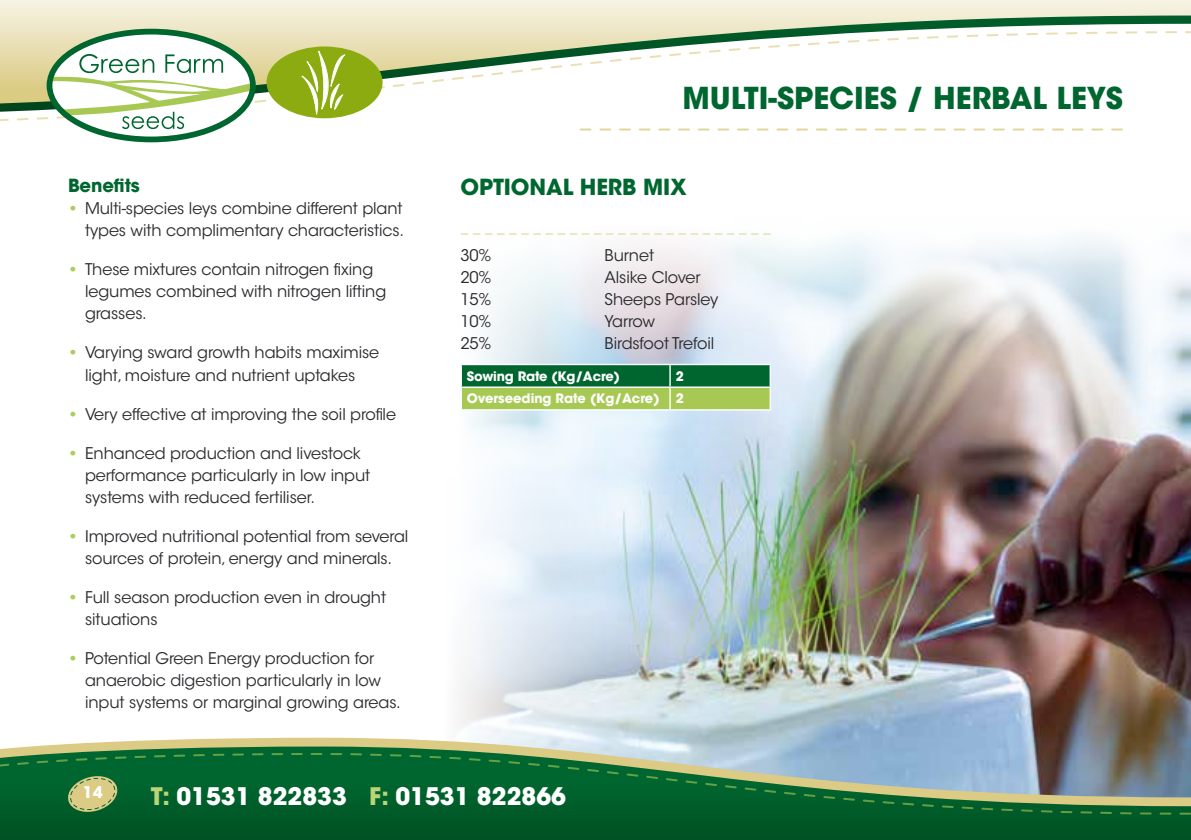
<style>
.page{position:relative;width:1191px;height:840px;background:#fff}
.page>*{position:absolute;margin:0;border:0;box-sizing:border-box;transform-origin:0 0}
.t1{font:700 30px "ITC Avant Garde Std";color:#00662f}
.t2{font:700 24px "ITC Avant Garde Std";color:#fff}
.t3{font:700 22px "ITC Avant Garde Std";letter-spacing:-.005em;color:#00662f}
.t4{font:700 18px "ITC Avant Garde Std";letter-spacing:-.005em;color:#00662f}
.t5{font:16px/22px "ITC Avant Garde Std";letter-spacing:-.005em;color:#2a292d}
.t6{font:700 16px "ITC Avant Garde Std";color:#fff}
.t7{font:700 13px/22.6px "ITC Avant Garde Std";letter-spacing:-.01em;color:#fff;text-align:right}
.s1{font-family:"Century Gothic";color:#accc5c}
.s2{color:#bad476}
</style>
<div class="page">
<img style="left:458px;top:233px;width:733px;height:504px">
<svg style="left:580px;top:128px;width:542px;height:2px"></svg>
<svg style="left:461px;top:233px;width:309px;height:2px"></svg>
<svg style="left:462px;top:365px;width:307px;height:44px;background:#589a46"></svg>
<hr style="left:669px;top:365px;width:2px;height:21px;background:#fff">
<hr style="left:669px;top:387px;width:2px;height:22px;background:#fff">
<hr style="left:460px;top:363px;width:210px;height:2px;background:#fff">
<hr style="left:460px;top:365px;width:2px;height:21px;background:#fff">
<hr style="left:670px;top:363px;width:101px;height:2px;background:#fff">
<hr style="left:769px;top:365px;width:2px;height:21px;background:#fff">
<hr style="left:460px;top:386px;width:210px;height:1px;background:#fff">
<hr style="left:460px;top:387px;width:2px;height:22px;background:#fff">
<hr style="left:670px;top:386px;width:101px;height:1px;background:#fff">
<hr style="left:769px;top:387px;width:2px;height:22px;background:#fff">
<hr style="left:460px;top:409px;width:210px;height:1px;background:#fff">
<hr style="left:670px;top:409px;width:101px;height:1px;background:#fff">
<svg style="left:38px;top:737px;width:1152px;height:9px;background:#bcc3b9"></svg>
<svg style="left:0;top:746px;width:1190px;height:5px;background:#92aa96"></svg>
<svg style="left:0;top:751px;width:1190px;height:88px;background:#2e734e"></svg>
<svg style="left:1190px;top:737px;width:1px;height:102px"></svg>
<svg style="left:0;top:751px;width:304px;height:62px;background:#146d35"></svg>
<svg style="left:0;top:0;width:1190px;height:104px"></svg>
<svg style="left:49px;top:31px;width:203px;height:109px"></svg>
<div style="left:47px;top:29px;width:209px;height:113px;border:6px solid #00662f;border-radius:50%"></div>
<svg style="left:47px;top:54px;width:204px;height:75px"></svg>
<div style="left:266px;top:46px;width:116px;height:72px;background:#8bab10;border-radius:50%"></div>
<svg style="left:301px;top:51px;width:44px;height:63px"></svg>
<svg style="left:1190px;top:0;width:1px;height:34px"></svg>
<p class="t4" style="left:68px;top:174px;width:73px">Benefits</p>
<p class="t5" style="left:68px;top:197px;width:338px;text-align:right"><span class="s1">•</span> Multi-species leys combine different plant types with complimentary characteristics.</p>
<p class="t5" style="left:85px;top:259px;width:303px;text-indent:-17px"><span class="s1">•</span> These mixtures contain nitrogen fixing legumes combined with nitrogen lifting grasses.</p>
<p class="t5" style="left:68px;top:342px;width:313px;text-align:center"><span class="s1">•</span> Varying sward growth habits maximise light, moisture and nutrient uptakes</p>
<p class="t5" style="left:68px;top:403px;width:329px"><span class="s1">•</span> Very effective at improving the soil profile</p>
<p class="t5" style="left:85px;top:442px;width:287px;text-indent:-17px"><span class="s1">•</span> Enhanced production and livestock performance particularly in low input systems with reduced fertiliser.</p>
<p class="t5" style="left:68px;top:525px;width:342px;text-align:center"><span class="s1">•</span> Improved nutritional potential from several sources of protein, energy and minerals.</p>
<p class="t5" style="left:85px;top:586px;width:302px;text-indent:-17px"><span class="s1">•</span> Full season production even in drought situations</p>
<p class="t5" style="left:85px;top:647px;width:317px;text-indent:-17px"><span class="s1">•</span> Potential Green Energy production for anaerobic digestion particularly in low input systems or marginal growing areas.</p>
<h1 class="t1" style="left:682px;top:78px;width:442px">MULTI-SPECIES / HERBAL LEYS</h1>
<h3 class="t3" style="left:460px;top:173px;width:228px">OPTIONAL HERB MIX</h3>
<p class="t5" style="left:460px;top:244px;width:32px">30%</p>
<p class="t5" style="left:604px;top:244px;width:51px">Burnet</p>
<p class="t5" style="left:460px;top:266px;width:32px">20%</p>
<p class="t5" style="left:604px;top:266px;width:98px">Alsike Clover</p>
<p class="t5" style="left:460px;top:288px;width:32px">15%</p>
<p class="t5" style="left:604px;top:288px;width:115px">Sheeps Parsley</p>
<p class="t5" style="left:460px;top:310px;width:32px">10%</p>
<p class="t5" style="left:604px;top:310px;width:52px">Yarrow</p>
<p class="t5" style="left:460px;top:332px;width:32px">25%</p>
<p class="t5" style="left:604px;top:332px;width:111px">Birdsfoot Trefoil</p>
<p class="t7" style="left:467px;top:364px;width:154px">Sowing Rate (Kg/Acre)</p>
<p class="t7" style="left:467px;top:364px;width:218px">2<br>Overseeding Rate (Kg/Acre) 2</p>
<p class="t6" style="left:83px;top:781px;width:21px">14</p>
<h2 class="t2" style="left:151px;top:779px;width:417px"><span class="s2">T:</span> 01531 822833 <span class="s2">F:</span> 01531 822866</h2>
</div>
